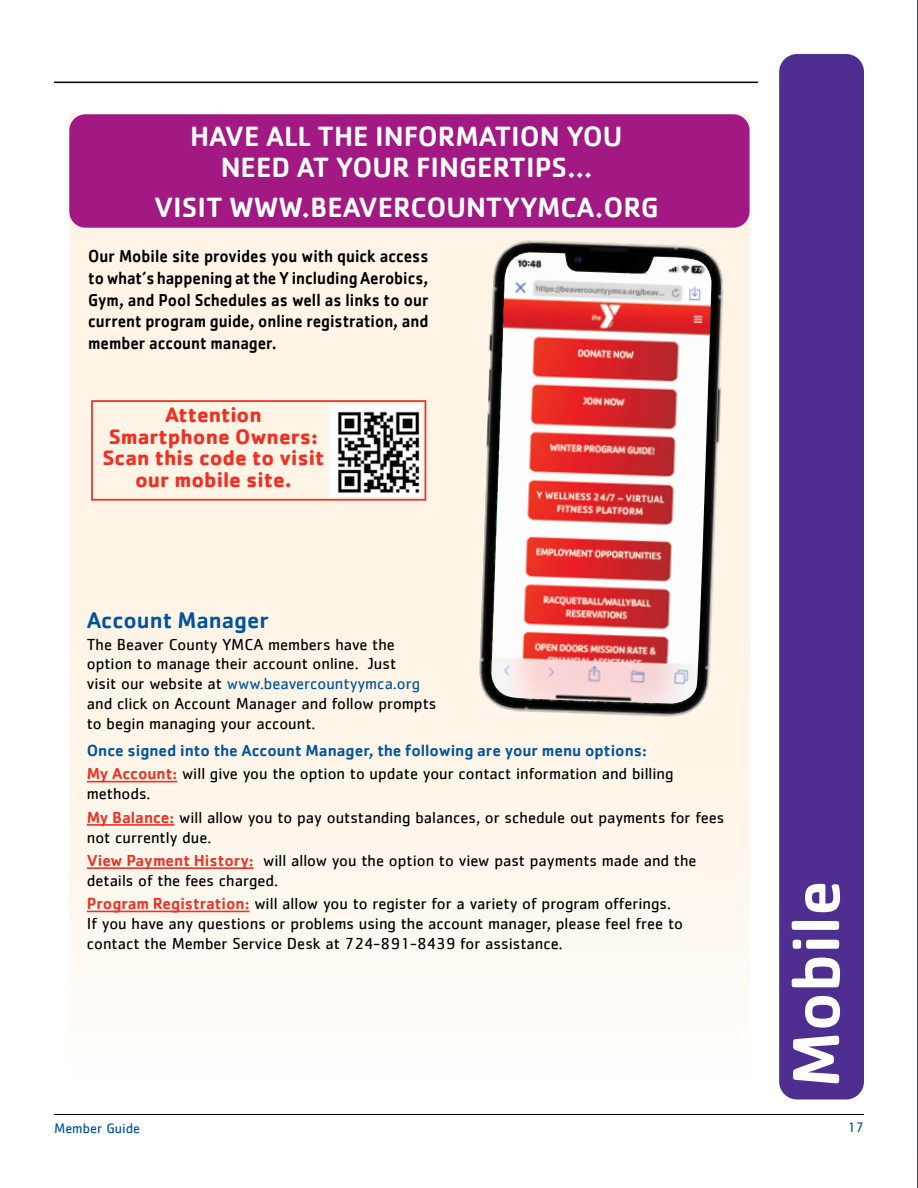
<style>
.page{position:relative;width:918px;height:1188px;background:#fff}
.page>*{position:absolute;margin:0;border:0;box-sizing:border-box;transform-origin:0 0}
.t1{font:500 69px "Cachet";color:#fff}
.t2{font:500 28.8px/30.6px "Cachet";color:#fff;text-align:center}
.t3{font:500 23.4px "Cachet";color:#00549e}
.t4{font:700 21.6px/21.6px "Cachet";color:#ee3124;text-align:center}
.t5{font:500 17.85px/21.8px "Cachet";color:#000;text-align:justify;scale:.91 1}
.t6{font:16.5px/19.8px "Cachet";color:#000}
.t7{font:500 16.5px/23.5px "Cachet";color:#00549e}
.t8{font:14.25px "Cachet";color:#00549e}
.s1{color:#00549e}
.s2{color:#ee3124}
.s3{font-weight:400;color:#000}
.s4{font-weight:500;color:#ee3124}
</style>
<div class="page">
<hr style="left:917px;top:0;width:1px;height:1188px;background:#005a9c">
<hr style="left:917px;top:1155px;width:1px;height:33px;background:#a21984">
<hr style="left:54px;top:1114px;width:810px;height:1px;background:#000">
<div style="left:779px;top:54px;width:85px;height:1046px;background:#4e2f91;border-radius:18px"></div>
<hr style="left:54px;top:82px;width:704px;height:1px;background:#000">
<div style="left:69px;top:114px;width:681px;height:967px;background:#fff4e5"></div>
<div style="left:69px;top:114px;width:681px;height:114px;background:#a21984;border-radius:16px"></div>
<hr style="left:87px;top:781px;width:90px;height:1px;background:#ee3124">
<hr style="left:87px;top:824px;width:87px;height:2px;background:#ee3124">
<hr style="left:87px;top:867px;width:167px;height:2px;background:#ee3124">
<hr style="left:87px;top:911px;width:163px;height:1px;background:#ee3124">
<img style="left:330px;top:405px;width:90px;height:91px">
<div style="left:91px;top:400px;width:335px;height:101px;border:2px solid #ee3124"></div>
<img style="left:479px;top:240px;width:244px;height:477px">
<img style="left:491px;top:253px;width:220px;height:451px">
<h2 class="t2" style="left:190px;top:121px;width:434px">HAVE ALL THE INFORMATION YOU<br>NEED AT YOUR FINGERTIPS…</h2>
<h2 class="t2" style="left:154px;top:191px;width:506px">VISIT WWW.BEAVERCOUNTYYMCA.ORG</h2>
<p class="t5" style="left:88px;top:245px;width:375px">Our Mobile site provides you with quick access to what’s happening at the Y including Aerobics, Gym, and Pool Schedules as well as links to our current program guide, online registration, and member account manager.</p>
<h3 class="t4" style="left:103px;top:403px;width:223px">Attention<br>Smartphone Owners:<br>Scan this code to visit our mobile site.</h3>
<h3 class="t3" style="left:87px;top:606px;width:183px">Account Manager</h3>
<p class="t6" style="left:87px;top:634px;width:351px">The Beaver County YMCA members have the option to manage their account online. Just<br>visit our website at <span class="s1">www.beavercountyymca.org </span>and click on Account Manager and follow prompts to begin managing your account.</p>
<p class="t7" style="left:87px;top:738px;width:588px">Once signed into the Account Manager, the following are your menu options:<br><span class="s2">My Account:</span> <span class="s3">will give you the option to update your contact information and billing</span></p>
<p class="t6" style="left:87px;top:782px;width:639px;line-height:23.5px">methods.<br><span class="s4">My Balance:</span> will allow you to pay outstanding balances, or schedule out payments for fees</p>
<p class="t6" style="left:87px;top:825px;width:611px;line-height:23.5px">not currently due.<br><span class="s4">View Payment History:</span> will allow you the option to view past payments made and the</p>
<p class="t6" style="left:87px;top:868px;width:586px;line-height:23.5px">details of the fees charged.<br><span class="s4">Program Registration:</span> will allow you to register for a variety of program offerings.</p>
<p class="t6" style="left:87px;top:913px;width:598px">If you have any questions or problems using the account manager, please feel free to contact the Member Service Desk at 724-891-8439 for assistance.</p>
<h1 class="t1" style="left:774px;top:1088px;width:209px;rotate:-90deg">Mobile</h1>
<p class="t8" style="left:54px;top:1119px;width:88px">Member Guide</p>
<p class="t8" style="left:847px;top:1119px;width:18px">17</p>
</div>
